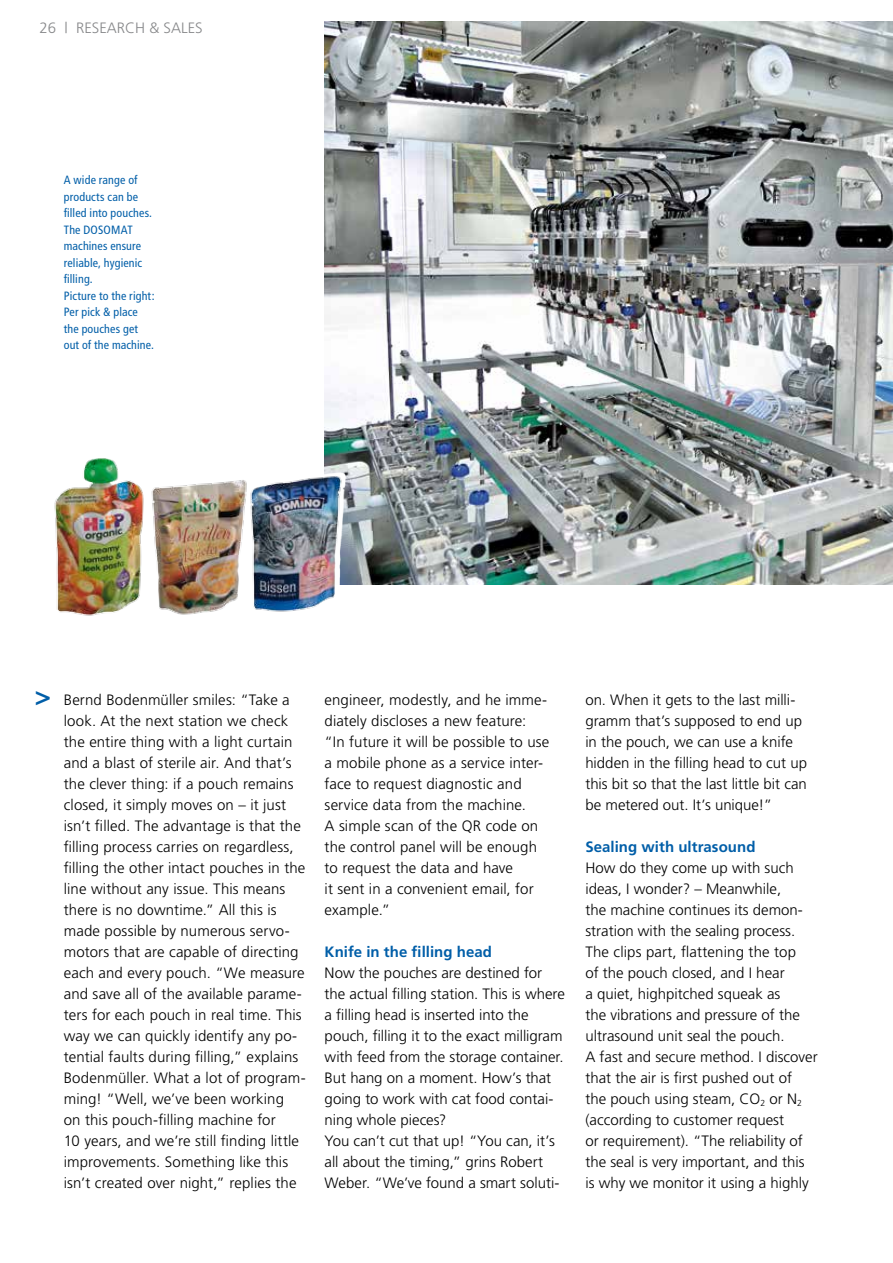
<style>
.page{position:relative;width:893px;height:1263px;background:#fff}
.page>*{position:absolute;margin:0;border:0;box-sizing:border-box;transform-origin:0 0}
.t1{font:300 15px/21px "Frutiger";letter-spacing:.005em;color:#000}
.t2{font:700 15px "Frutiger";letter-spacing:.005em;color:#005ea8}
.t3{font:300 15px "Frutiger";color:#87888a}
.t4{font:condensed 12px/16.5px "Frutiger";letter-spacing:.01em;color:#005ea8}
.s1{font-weight:700;font-size:27px;color:#005ea8}
</style>
<div class="page">
<img style="left:325px;top:21px;width:568px;height:564px">
<div style="left:61px;top:455px;width:285px;height:156px;background:#fff"></div>
<img style="left:54px;top:458px;width:90px;height:158px">
<img style="left:151px;top:480px;width:90px;height:135px">
<img style="left:241px;top:472px;width:109px;height:140px">
<p class="t3" style="left:39px;top:19px;width:165px">26 | RESEARCH &amp; SALES</p>
<p class="t4" style="left:64px;top:172px;width:92px">A wide range of products can be filled into pouches.<br>The DOSOMAT machines ensure reliable, hygienic filling.<br>Picture to the right:<br>Per pick &amp; place the pouches get out of the machine.</p>
<p class="t1" style="left:64px;top:689px;width:243px;text-indent:-29px"><span class="s1">&gt;</span> Bernd Bodenmüller smiles: “Take a look. At the next station we check the entire thing with a light curtain and a blast of sterile air. And that’s the clever thing: if a pouch remains closed, it simply moves on – it just isn’t filled. The advantage is that the filling process carries on regardless, filling the other intact pouches in the line without any issue. This means there is no downtime.” All this is made possible by numerous servo&shy;motors that are capable of directing each and every pouch. “We measure and save all of the available parame&shy;ters for each pouch in real time. This way we can quickly identify any po&shy;tential faults during filling,” explains Bodenmüller. What a lot of program&shy;ming! “Well, we’ve been working<br>on this pouch-filling machine for<br>10 years, and we’re still finding little improvements. Something like this isn’t created over night,” replies the</p>
<p class="t1" style="left:325px;top:689px;width:226px">engineer, modestly, and he imme&shy;diately discloses a new feature: “In future it will be possible to use a mobile phone as a service inter&shy;face to request diagnostic and service data from the machine.<br>A simple scan of the QR code on the control panel will be enough to request the data and have<br>it sent in a convenient email, for example.”</p>
<p class="t2" style="left:325px;top:943px;width:169px">Knife in the filling head</p>
<p class="t1" style="left:325px;top:962px;width:242px">Now the pouches are destined for the actual filling station. This is where a filling head is inserted into the pouch, filling it to the exact milligram with feed from the storage container.<br>But hang on a moment. How’s that going to work with cat food contai&shy;ning whole pieces?<br>You can’t cut that up! “You can, it’s all about the timing,” grins Robert Weber. “We’ve found a smart soluti-</p>
<p class="t1" style="left:585px;top:689px;width:223px">on. When it gets to the last milli&shy;gramm that’s supposed to end up in the pouch, we can use a knife hidden in the filling head to cut up this bit so that the last little bit can be metered out. It’s unique!”</p>
<p class="t2" style="left:585px;top:838px;width:172px">Sealing with ultrasound</p>
<p class="t1" style="left:585px;top:857px;width:234px">How do they come up with such ideas, I wonder? – Meanwhile,<br>the machine continues its demon&shy;stration with the sealing process.<br>The clips part, flattening the top<br>of the pouch closed, and I hear<br>a quiet, highpitched squeak as<br>the vibrations and pressure of the ultrasound unit seal the pouch.<br>A fast and secure method. I discover that the air is first pushed out of<br>the pouch using steam, CO<sub>2</sub> or N<sub>2 </sub>(according to customer request<br>or requirement). “The reliability of the seal is very important, and this<br>is why we monitor it using a highly</p>
</div>
